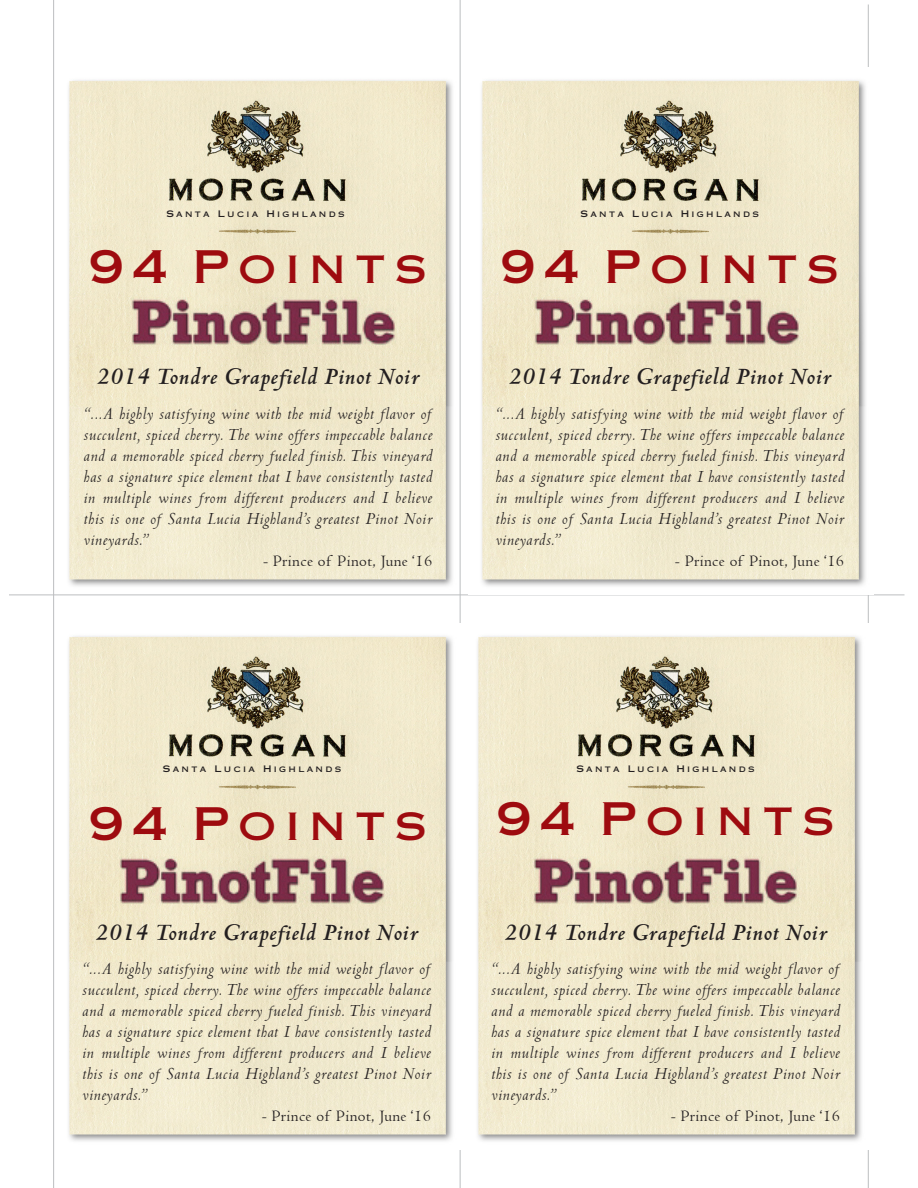
<style>
.page{position:relative;width:918px;height:1188px;background:#fff}
.page>*{position:absolute;margin:0;border:0;box-sizing:border-box;transform-origin:0 0}
.t1{font:45px "Copperplate Gothic Std 31 AB";letter-spacing:.2em;color:#9e0b0f}
.t2{font:italic 700 25.5px "Centaur";letter-spacing:.025em;color:#231f20}
.t3{font:italic 18px/21px "Centaur";letter-spacing:.04em;color:#231f20;text-align:justify}
.t4{font:16.5px "Centaur";letter-spacing:.025em;color:#231f20}
.t5{font:9px "Copperplate Gothic Std 31 AB";letter-spacing:.26em;color:#231f20}
</style>
<div class="page">
<img style="left:68px;top:68px;width:392px;height:526px">
<hr style="left:53px;top:0;width:1px;height:1188px;background:#bcbec0">
<hr style="left:868px;top:4px;width:1px;height:1184px;background:#bcbec0">
<hr style="left:9px;top:595px;width:895px;height:1px;background:#bcbec0">
<hr style="left:460px;top:0;width:1px;height:1188px;background:#bcbec0">
<img style="left:481px;top:68px;width:388px;height:526px">
<img style="left:131px;top:297px;width:265px;height:48px">
<img style="left:68px;top:635px;width:385px;height:506px">
<img style="left:477px;top:623px;width:392px;height:527px">
<img style="left:535px;top:297px;width:264px;height:48px">
<img style="left:120px;top:856px;width:264px;height:48px">
<img style="left:533px;top:856px;width:265px;height:48px">
<p class="t5" style="left:166px;top:208px;width:180px">Santa Lucia Highlands</p>
<p class="t5" style="left:581px;top:208px;width:180px">Santa Lucia Highlands</p>
<h1 class="t1" style="left:89px;top:240px;width:340px">94 Points</h1>
<h2 class="t2" style="left:97px;top:361px;width:324px">2014 Tondre Grapefield Pinot Noir</h2>
<p class="t3" style="left:83px;top:402px;width:350px">“...A highly satisfying wine with the mid weight flavor of succulent, spiced cherry. The wine offers impeccable balance and a memorable spiced cherry fueled finish. This vineyard has a signature spice element that I have consistently tasted in multiple wines from different producers and I believe this is one of Santa Lucia Highland’s greatest Pinot Noir vineyards.”</p>
<p class="t4" style="left:263px;top:550px;width:171px">- Prince of Pinot, June ‘16</p>
<h1 class="t1" style="left:501px;top:240px;width:340px">94 Points</h1>
<h2 class="t2" style="left:508px;top:361px;width:324px">2014 Tondre Grapefield Pinot Noir</h2>
<p class="t3" style="left:495px;top:402px;width:350px">“...A highly satisfying wine with the mid weight flavor of succulent, spiced cherry. The wine offers impeccable balance and a memorable spiced cherry fueled finish. This vineyard has a signature spice element that I have consistently tasted in multiple wines from different producers and I believe this is one of Santa Lucia Highland’s greatest Pinot Noir vineyards.”</p>
<p class="t4" style="left:675px;top:550px;width:171px">- Prince of Pinot, June ‘16</p>
<p class="t5" style="left:163px;top:764px;width:180px">Santa Lucia Highlands</p>
<p class="t5" style="left:576px;top:764px;width:180px">Santa Lucia Highlands</p>
<h1 class="t1" style="left:89px;top:797px;width:340px">94 Points</h1>
<h1 class="t1" style="left:496px;top:792px;width:340px">94 Points</h1>
<h2 class="t2" style="left:95px;top:916px;width:324px">2014 Tondre Grapefield Pinot Noir</h2>
<p class="t3" style="left:82px;top:958px;width:350px">“...A highly satisfying wine with the mid weight flavor of succulent, spiced cherry. The wine offers impeccable balance and a memorable spiced cherry fueled finish. This vineyard has a signature spice element that I have consistently tasted in multiple wines from different producers and I believe this is one of Santa Lucia Highland’s greatest Pinot Noir vineyards.”</p>
<p class="t4" style="left:262px;top:1106px;width:171px">- Prince of Pinot, June ‘16</p>
<h2 class="t2" style="left:504px;top:916px;width:324px">2014 Tondre Grapefield Pinot Noir</h2>
<p class="t3" style="left:491px;top:958px;width:350px">“...A highly satisfying wine with the mid weight flavor of succulent, spiced cherry. The wine offers impeccable balance and a memorable spiced cherry fueled finish. This vineyard has a signature spice element that I have consistently tasted in multiple wines from different producers and I believe this is one of Santa Lucia Highland’s greatest Pinot Noir vineyards.”</p>
<p class="t4" style="left:671px;top:1106px;width:171px">- Prince of Pinot, June ‘16</p>
</div>
